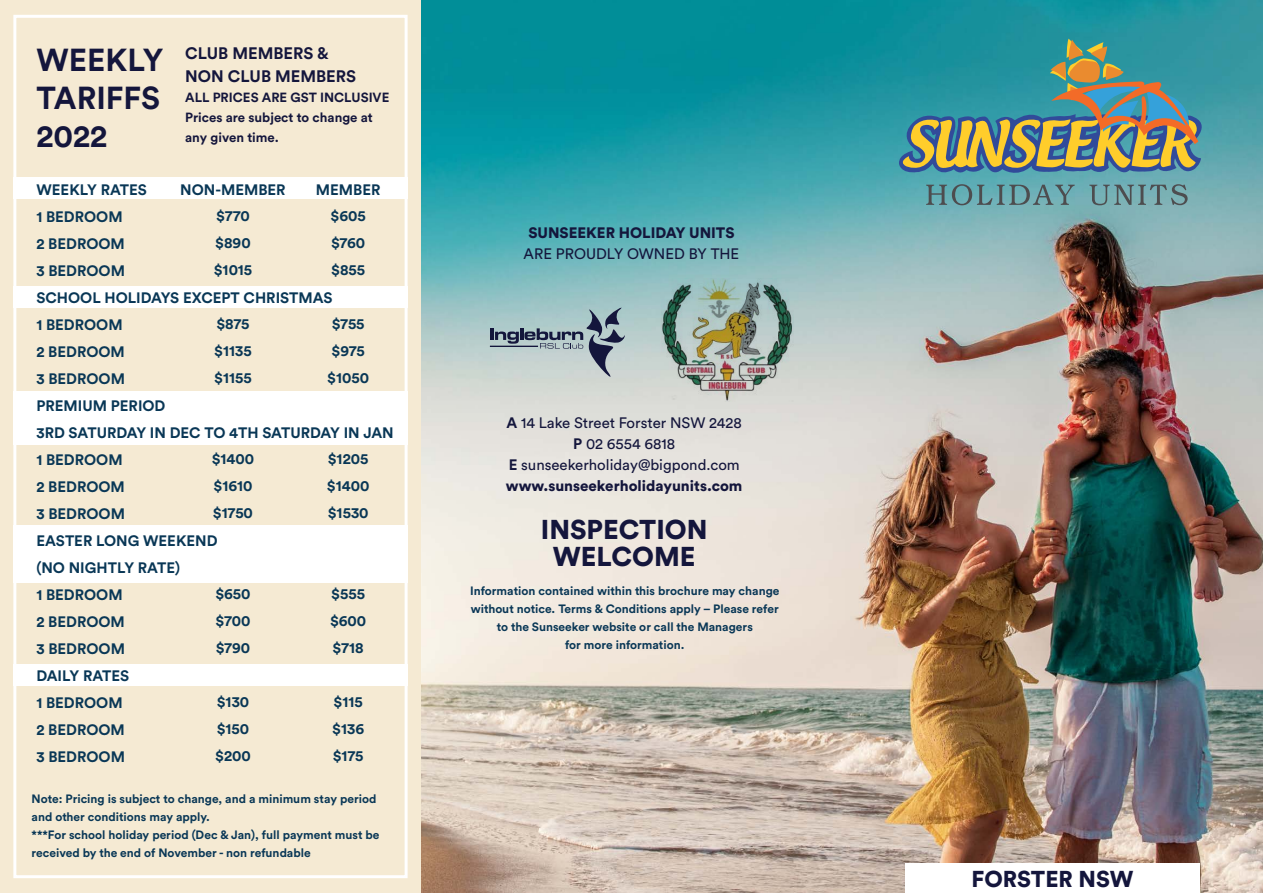
<style>
.page{position:relative;width:1263px;height:893px;background:#fff}
.page>*{position:absolute;margin:0;border:0;box-sizing:border-box;transform-origin:0 0}
.t1{font:700 31.5px/37.8px "Circular Std";color:#14163c;text-align:justify}
.t2{font:900 27px/27px "Circular Std";color:#14163c;text-align:center}
.t3{font:900 22.8px "Circular Std";color:#14163c}
.t4{font:700 16.5px/23.1px "Circular Std";color:#14163c}
.t5{font:700 15px/27px "Circular Std";color:#093756;text-align:justify}
.t6{font:15px/21px "Circular Std";color:#14163c;text-align:center}
.t7{font:900 15px "Circular Std";color:#14163c}
.t8{font:700 13.2px/19.8px "Circular Std";color:#14163c}
.t9{font:700 12px/18px "Circular Std";color:#093756;text-align:center}
.s1{font-weight:700}
.s2{font-weight:900}
</style>
<div class="page">
<img style="left:421px;top:0;width:842px;height:893px">
<div style="left:0;top:0;width:421px;height:893px;background:#f5ead3"></div>
<svg style="left:897px;top:39px;width:319px;height:134px;background:#619285"></svg>
<svg style="left:926px;top:184px;width:149px;height:21px;background:#61959a"></svg>
<svg style="left:1089px;top:184px;width:98px;height:21px;background:#6c9599"></svg>
<div style="left:13px;top:15px;width:395px;height:863px;border:3px solid #fff"></div>
<svg style="left:490px;top:302px;width:138px;height:77px;background:#a0b3b8"></svg>
<hr style="left:490px;top:346px;width:48px;height:1px;background:#14163c">
<img style="left:662px;top:279px;width:131px;height:123px">
<div style="left:905px;top:864px;width:295px;height:29px;background:#fff"></div>
<div style="left:13px;top:178px;width:395px;height:21px;background:#fff"></div>
<div style="left:13px;top:287px;width:395px;height:21px;background:#fff"></div>
<div style="left:13px;top:392px;width:395px;height:53px;background:#fff"></div>
<div style="left:13px;top:664px;width:395px;height:22px;background:#fff"></div>
<div style="left:13px;top:526px;width:395px;height:57px;background:#fff"></div>
<p class="t4" style="left:185px;top:41px;width:172px">CLUB MEMBERS &amp;<br>NON CLUB MEMBERS</p>
<p class="t8" style="left:185px;top:87px;width:206px">ALL PRICES ARE GST INCLUSIVE<br>Prices are subject to change at any given time.</p>
<p class="t5" style="left:36px;top:175px;width:359px;text-align:left">WEEKLY RATES<br>1 BEDROOM<br>2 BEDROOM<br>3 BEDROOM<br>SCHOOL HOLIDAYS EXCEPT CHRISTMAS<br>1 BEDROOM<br>2 BEDROOM<br>3 BEDROOM<br>PREMIUM PERIOD<br>3RD SATURDAY IN DEC TO 4TH SATURDAY IN JAN<br>1 BEDROOM<br>2 BEDROOM<br>3 BEDROOM<br>EASTER LONG WEEKEND<br>(NO NIGHTLY RATE)<br>1 BEDROOM<br>2 BEDROOM<br>3 BEDROOM<br>DAILY RATES<br>1 BEDROOM<br>2 BEDROOM<br>3 BEDROOM</p>
<h1 class="t1" style="left:36px;top:41px;width:129px">WEEKLY TARIFFS 2022</h1>
<p class="t5" style="left:180px;top:175px;width:107px">NON-MEMBER</p>
<p class="t5" style="left:316px;top:175px;width:66px">MEMBER</p>
<p class="t5" style="left:331px;top:202px;width:37px">$605 $760 $855</p>
<p class="t5" style="left:214px;top:202px;width:40px;text-align:left">$770 $890 $1015</p>
<p class="t5" style="left:327px;top:310px;width:43px;text-align:left">$755 $975 $1050</p>
<p class="t5" style="left:214px;top:310px;width:39px;text-align:left">$875 $1135 $1155</p>
<p class="t5" style="left:327px;top:445px;width:44px">$1205 $1400 $1530</p>
<p class="t5" style="left:212px;top:445px;width:44px">$1400 $1610 $1750</p>
<p class="t5" style="left:330px;top:580px;width:38px">$555 $600 $718</p>
<p class="t5" style="left:215px;top:580px;width:37px">$650 $700 $790</p>
<p class="t5" style="left:332px;top:688px;width:33px">$115 $136 $175</p>
<p class="t5" style="left:215px;top:688px;width:37px">$130 $150 $200</p>
<p class="t9" style="left:32px;top:789px;width:349px;text-align:left">Note: Pricing is subject to change, and a minimum stay period and other conditions may apply.<br>***For school holiday period (Dec &amp; Jan), full payment must be received by the end of November - non refundable</p>
<p class="t7" style="left:528px;top:223px;width:208px">SUNSEEKER HOLIDAY UNITS</p>
<p class="t6" style="left:524px;top:243px;width:217px">ARE PROUDLY OWNED BY THE</p>
<p class="t6" style="left:506px;top:412px;width:238px"><span class="s1">A</span> 14 Lake Street Forster NSW 2428<br><span class="s1">P</span> 02 6554 6818<br><span class="s1">E</span> sunseekerholiday@bigpond.com <span class="s2">www.sunseekerholidayunits.com</span></p>
<h2 class="t2" style="left:541px;top:516px;width:168px">INSPECTION<br>WELCOME</h2>
<p class="t9" style="left:470px;top:581px;width:311px">Information contained within this brochure may change without notice. Terms &amp; Conditions apply – Please refer to the Sunseeker website or call the Managers<br>for more information.</p>
<h3 class="t3" style="left:971px;top:864px;width:163px">FORSTER NSW</h3>
</div>
